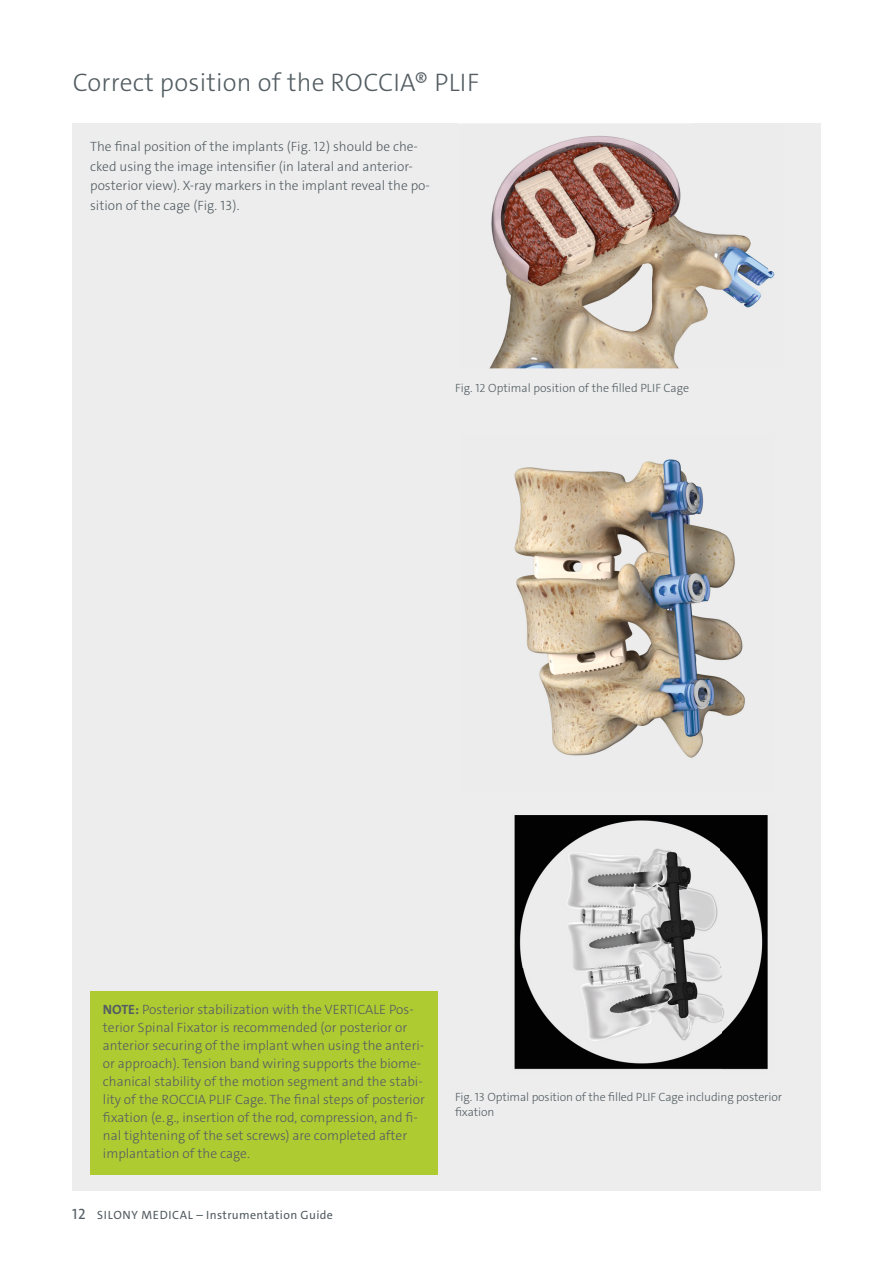
<style>
.page{position:relative;width:893px;height:1263px;background:#fff}
.page>*{position:absolute;margin:0;border:0;box-sizing:border-box;transform-origin:0 0}
.t1{font:300 25.5px "The Sans C4 s";letter-spacing:.01em;color:#535d62}
.t2{font:300 13.5px/18px "The Sans C4 s";color:#535d62}
.t3{font:300 12px/15px "The Sans C4 s";letter-spacing:-.01em;color:#535d62}
.t4{font:12px "The Sans C4 s";letter-spacing:.03em;color:#535d62}
.s1{font-family:"The Sans Caps"}
.s2{font-weight:700}
.s3{font-size:15px}
</style>
<div class="page">
<div style="left:72px;top:123px;width:749px;height:1068px;background:#ededed"></div>
<img style="left:514px;top:459px;width:231px;height:299px">
<img style="left:514px;top:815px;width:254px;height:255px">
<div style="left:90px;top:991px;width:348px;height:183px;background:#afcb32"></div>
<img style="left:490px;top:135px;width:285px;height:233px">
<h1 class="t1" style="left:73px;top:66px;width:408px">Correct position of the ROCCIA® PLIF</h1>
<p class="t2" style="left:90px;top:137px;width:341px;line-height:19.5px">The final position of the implants (Fig. 12) should be che&shy;cked using the image intensifier (in lateral and anterior&shy;posterior view). X-ray markers in the implant reveal the po&shy;sition of the cage (Fig. 13).</p>
<p class="t3" style="left:455px;top:380px;width:236px">Fig. <span class="s1">12</span> Optimal position of the filled PLIF Cage</p>
<p class="t2" style="left:103px;top:1000px;width:323px"><span class="s2">NOTE:</span> Posterior stabilization with the VERTICALE Pos&shy;terior Spinal Fixator is recommended (or posterior or anterior securing of the implant when using the anteri&shy;or approach). Tension band wiring supports the biome&shy;chanical stability of the motion segment and the stabi&shy;lity of the ROCCIA PLIF Cage. The final steps of posterior fixation (e. g., insertion of the rod, compression, and fi&shy;nal tightening of the set screws) are completed after implantation of the cage.</p>
<p class="t4" style="left:72px;top:1207px;width:262px"><span class="s3">12</span> SILONY MEDICAL – Instrumentation Guide</p>
<p class="t3" style="left:455px;top:1089px;width:328px">Fig. <span class="s1">13</span> Optimal position of the filled PLIF Cage including posterior fixation</p>
</div>
